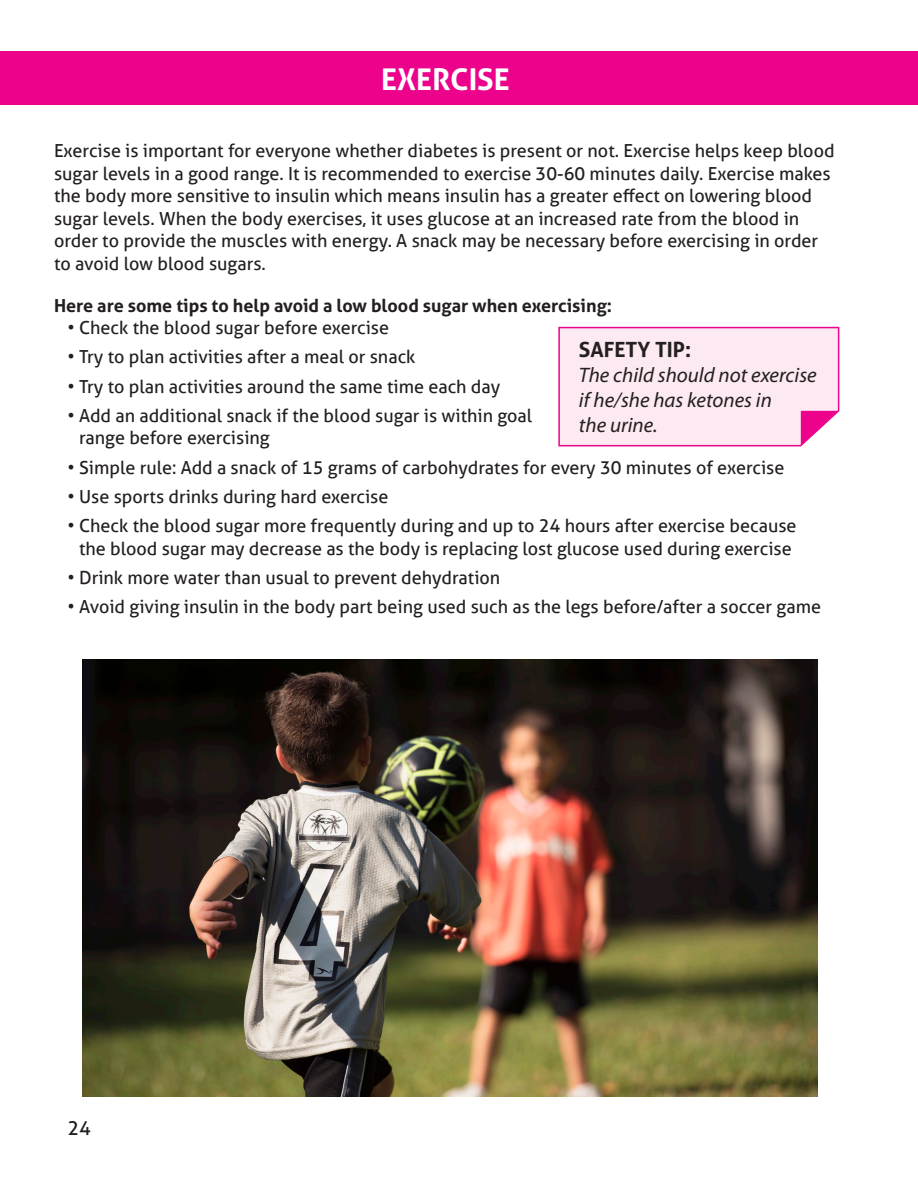
<style>
.page{position:relative;width:918px;height:1188px;background:#fff}
.page>*{position:absolute;margin:0;border:0;box-sizing:border-box;transform-origin:0 0}
.t1{font:700 30px "Aller";color:#fff}
.t2{font:italic 21px/25.2px "Myriad Pro";color:#231f20}
.t3{font:19.5px "Aller";color:#231f20}
.t4{font:18px/22.5px "Aller";color:#231f20}
.t5{font:700 18px "Aller";color:#231f20}
.s1{font-family:"Aller";font-weight:700;font-style:normal}
</style>
<div class="page">
<div style="left:0;top:51px;width:918px;height:54px;background:#ed028c"></div>
<svg style="left:558px;top:326px;width:282px;height:121px;background:#fbddec"></svg>
<img style="left:82px;top:660px;width:736px;height:437px">
<p class="t1" style="left:381px;top:60px;width:130px">EXERCISE</p>
<p class="t4" style="left:54px;top:139px;width:782px">Exercise is important for everyone whether diabetes is present or not. Exercise helps keep blood sugar levels in a good range. It is recommended to exercise 30-60 minutes daily. Exercise makes the body more sensitive to insulin which means insulin has a greater effect on lowering blood sugar levels. When the body exercises, it uses glucose at an increased rate from the blood in order to provide the muscles with energy. A snack may be necessary before exercising in order to avoid low blood sugars.</p>
<p class="t5" style="left:54px;top:294px;width:560px">Here are some tips to help avoid a low blood sugar when exercising:</p>
<p class="t4" style="left:68px;top:316px;width:323px">• Check the blood sugar before exercise</p>
<p class="t4" style="left:68px;top:346px;width:350px">• Try to plan activities after a meal or snack</p>
<p class="t4" style="left:68px;top:375px;width:434px">• Try to plan activities around the same time each day</p>
<p class="t4" style="left:79px;top:404px;width:455px;text-indent:-12px">• Add an additional snack if the blood sugar is within goal range before exercising</p>
<p class="t4" style="left:68px;top:456px;width:718px">• Simple rule: Add a snack of 15 grams of carbohydrates for every 30 minutes of exercise</p>
<p class="t4" style="left:68px;top:485px;width:323px">• Use sports drinks during hard exercise</p>
<p class="t4" style="left:68px;top:514px;width:731px;text-align:center">• Check the blood sugar more frequently during and up to 24 hours after exercise because the blood sugar may decrease as the body is replacing lost glucose used during exercise</p>
<p class="t4" style="left:68px;top:566px;width:434px">• Drink more water than usual to prevent dehydration</p>
<p class="t4" style="left:68px;top:595px;width:755px">• Avoid giving insulin in the body part being used such as the legs before/after a soccer game</p>
<p class="t2" style="left:579px;top:337px;width:239px"><span class="s1">SAFETY TIP:<br></span>The child should not exercise if he/she has ketones in<br>the urine.</p>
<p class="t3" style="left:68px;top:1116px;width:25px">24</p>
</div>
